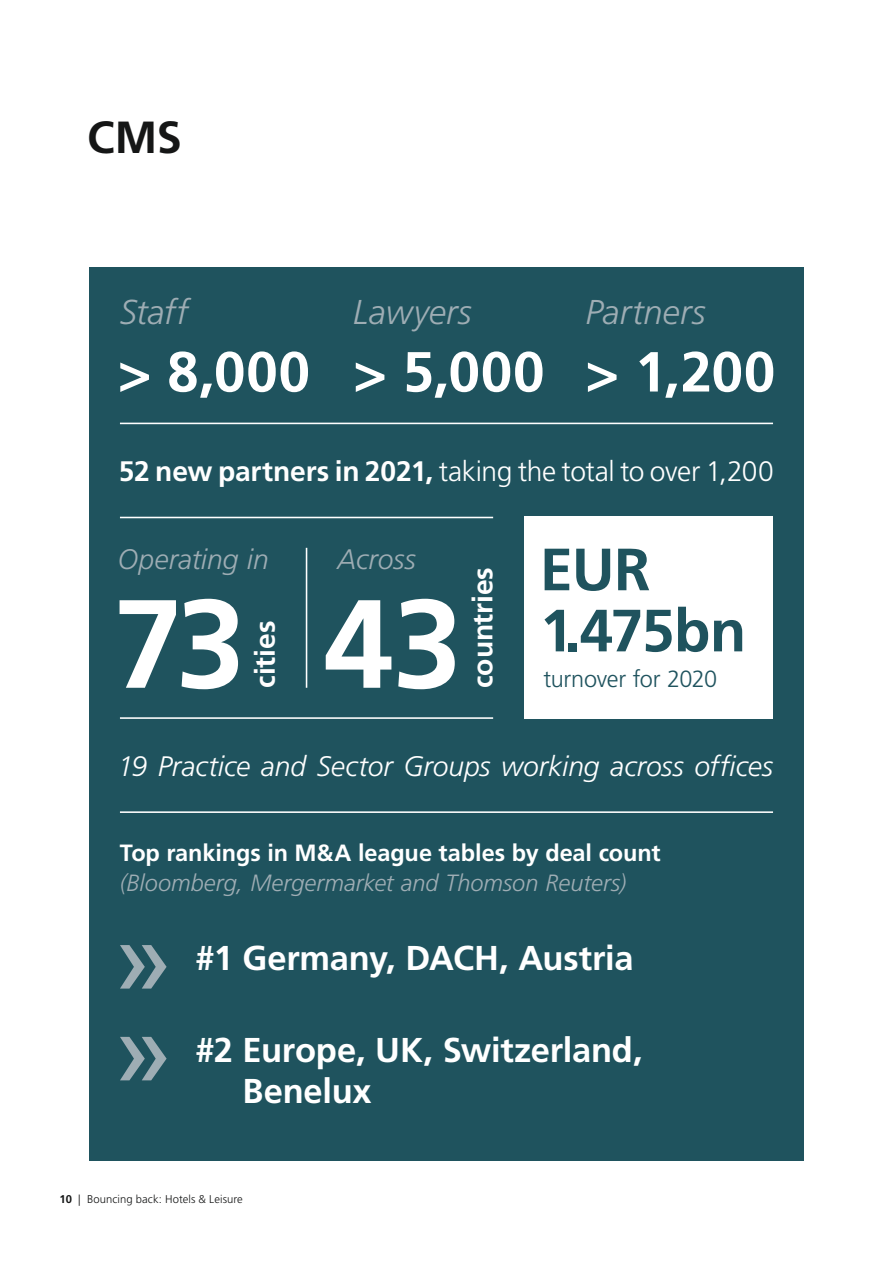
<style>
.page{position:relative;width:893px;height:1263px;background:#fff}
.page>*{position:absolute;margin:0;border:0;box-sizing:border-box;transform-origin:0 0}
.t1{font:700 125.4px "Frutiger LT Pro";color:#fff}
.t2{font:700 59.55px/61.1px "Frutiger LT Pro";letter-spacing:-.015em;color:#1f535e}
.t3{font:700 56.4px "Frutiger LT Pro";letter-spacing:.015em;color:#fff}
.Head_4___30_36pt___L{font:700 45px "Frutiger LT Pro";color:#151616}
.t4{font:700 34.5px/41.4px "Frutiger LT Pro";letter-spacing:-.005em;color:#fff}
.t5{font:italic 300 34.5px "Frutiger LT Pro";letter-spacing:.005em;color:#9eadb4}
.t6{font:300 28.2px "Frutiger LT Pro";letter-spacing:-.015em;color:#fff}
.t7{font:italic 300 28.2px "Frutiger LT Pro";color:#fff}
.t8{font:italic 300 28.2px "Frutiger LT Pro";letter-spacing:-.005em;color:#9eadb4}
.t9{font:700 28.2px "Frutiger LT Pro";letter-spacing:-.005em;color:#fff}
.t10{font:italic 300 23.55px/30.3px "Frutiger LT Pro";color:#9eadb4}
.t11{font:300 23.55px "Frutiger LT Pro";letter-spacing:-.015em;color:#1f535e}
.t12{font:300 11.25px "Frutiger LT Pro";letter-spacing:.005em;color:#151616}
.s1{font-weight:700}
.s2{font-weight:700;font-style:normal;color:#fff}
</style>
<div class="page">
<div style="left:89px;top:268px;width:715px;height:893px;background:#1f535e"></div>
<hr style="left:120px;top:423px;width:653px;height:1px;background:#fff">
<hr style="left:120px;top:811px;width:653px;height:2px;background:#fff">
<hr style="left:120px;top:517px;width:373px;height:1px;background:#fff">
<hr style="left:120px;top:717px;width:373px;height:2px;background:#fff">
<hr style="left:306px;top:548px;width:1px;height:140px;background:#fff">
<svg style="left:120px;top:945px;width:47px;height:43px"></svg>
<svg style="left:120px;top:1037px;width:47px;height:43px"></svg>
<div style="left:524px;top:517px;width:249px;height:202px;background:#fff"></div>
<p class="Head_4___30_36pt___L" style="left:87px;top:111px;width:96px">CMS</p>
<p class="t5" style="left:120px;top:292px;width:69px">Staff</p>
<p class="t5" style="left:353px;top:292px;width:120px">Lawyers</p>
<p class="t5" style="left:585px;top:292px;width:122px">Partners</p>
<p class="t3" style="left:118px;top:339px;width:659px">&gt; 8,000 &gt; 5,000 &gt; 1,200</p>
<p class="t6" style="left:119px;top:454px;width:656px"><span class="s1">52 new partners in 2021,</span> taking the total to over 1,200</p>
<p class="t8" style="left:118px;top:543px;width:152px">Operating in</p>
<p class="t8" style="left:338px;top:543px;width:80px">Across</p>
<p class="t2" style="left:540px;top:539px;width:208px">EUR<br>1.475bn</p>
<p class="t11" style="left:543px;top:666px;width:175px">turnover for 2020</p>
<p class="t9" style="left:466px;top:688px;width:122px;rotate:-90deg">countries</p>
<p class="t1" style="left:113px;top:570px;width:134px">73</p>
<p class="t1" style="left:324px;top:570px;width:140px">43</p>
<p class="t9" style="left:249px;top:688px;width:68px;rotate:-90deg">cities</p>
<p class="t7" style="left:118px;top:750px;width:657px">19 Practice and Sector Groups working across offices</p>
<p class="t10" style="left:120px;top:838px;width:542px"><span class="s2">Top rankings in M&amp;A league tables by deal count </span>(Bloomberg, Mergermarket and Thomson Reuters)</p>
<p class="t4" style="left:195px;top:937px;width:440px">#1 Germany, DACH, Austria</p>
<p class="t4" style="left:243px;top:1029px;width:402px;text-indent:-47px">#2 Europe, UK, Switzerland,<br>Benelux</p>
<p class="t12" style="left:60px;top:1193px;width:185px"><span class="s1">10</span> | Bouncing back: Hotels &amp; Leisure</p>
</div>
